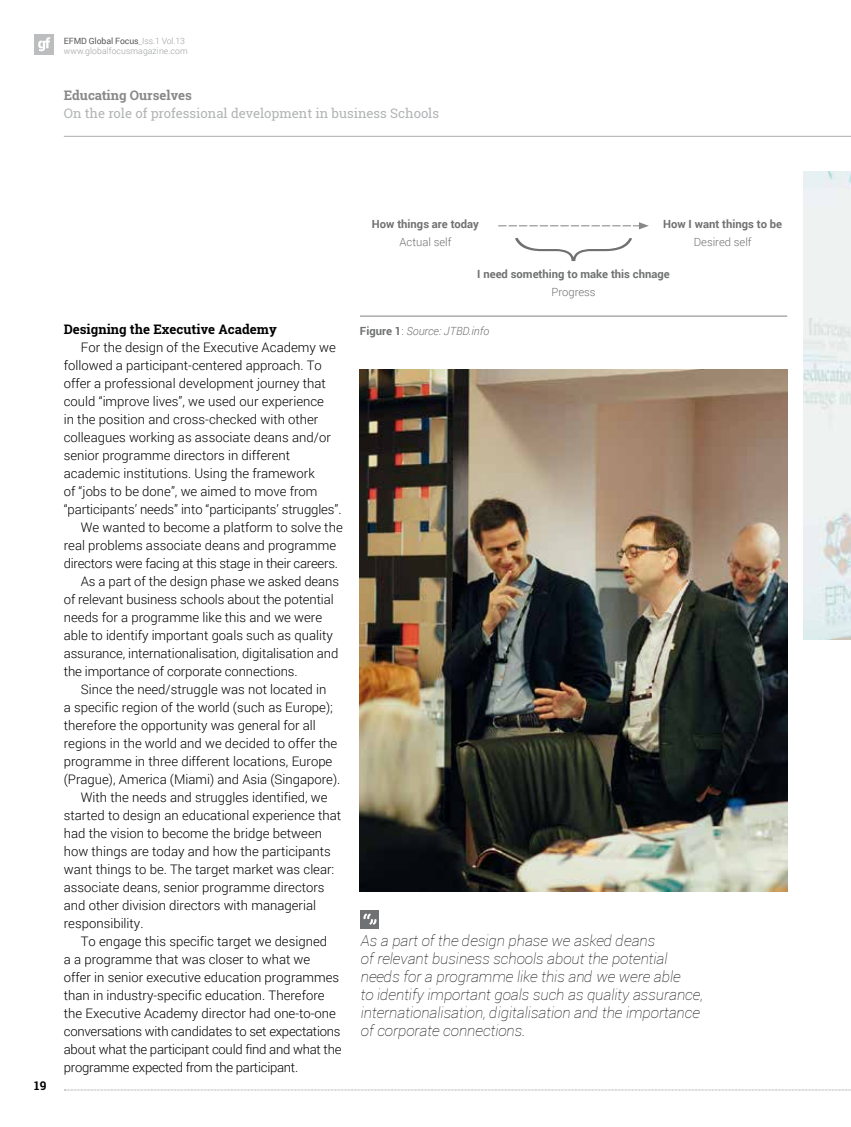
<style>
.page{position:relative;width:851px;height:1127px;background:#fff}
.page>*{position:absolute;margin:0;border:0;box-sizing:border-box;transform-origin:0 0}
.t1{font:italic 100 15px/18px "Roboto";color:#000}
.t2{font:300 13.2px "Roboto";color:#000}
.t3{font:300 13.2px "Roboto";letter-spacing:-.02em;color:#000}
.t4{font:13.2px "Roboto Slab";color:#b1b3b4}
.t5{font:700 13.2px "Roboto Slab";color:#000}
.t6{font:700 13.2px "Roboto Slab";color:#87888a}
.t7{font:700 12px "Roboto Slab";color:#000}
.t8{font:700 11.25px "Roboto";color:#707172}
.t9{font:300 11.25px "Roboto";color:#707172}
.t10{font:italic 300 11.25px "Roboto";color:#707172}
.t11{font:300 8.7px/10.1px "Roboto";letter-spacing:.01em;color:#9c9e9f}
.s1{font-weight:400;color:#58585a}
.s2{font-weight:700;font-style:normal}
.s3{font-style:normal}
</style>
<div class="page">
<svg style="left:64px;top:1089px;width:787px;height:1px"></svg>
<div style="left:34px;top:34px;width:20px;height:20px;background:#bbbdbe"></div>
<svg style="left:38px;top:37px;width:12px;height:14px"></svg>
<hr style="left:64px;top:136px;width:786px;height:1px;background:#b1b3b4">
<img style="left:360px;top:370px;width:427px;height:522px">
<img style="left:803px;top:172px;width:47px;height:468px">
<div style="left:361px;top:910px;width:18px;height:18px;background:#707172"></div>
<svg style="left:363px;top:913px;width:13px;height:11px"></svg>
<hr style="left:360px;top:316px;width:427px;height:1px;background:#87888a">
<svg style="left:498px;top:222px;width:150px;height:7px"></svg>
<svg style="left:515px;top:238px;width:117px;height:23px"></svg>
<p class="t11" style="left:64px;top:35px;width:125px"><span class="s1">EFMD Global Focus</span>_Iss.1 Vol.13 www.globalfocusmagazine.com</p>
<p class="t6" style="left:64px;top:86px;width:130px">Educating Ourselves</p>
<p class="t4" style="left:64px;top:104px;width:377px">On the role of professional development in business Schools</p>
<p class="t7" style="left:34px;top:1077px;width:14px">19</p>
<p class="t5" style="left:64px;top:320px;width:214px">Designing the Executive Academy</p>
<p class="t2" style="left:81px;top:338px;width:256px">For the design of the Executive Academy we</p>
<p class="t2" style="left:64px;top:356px;width:259px">followed a participant-centered approach. To</p>
<p class="t2" style="left:64px;top:374px;width:264px">offer a professional development journey that</p>
<p class="t2" style="left:64px;top:392px;width:262px">could “improve lives”, we used our experience</p>
<p class="t2" style="left:64px;top:410px;width:256px">in the position and cross-checked with other</p>
<p class="t2" style="left:64px;top:428px;width:268px">colleagues working as associate deans and/or</p>
<p class="t2" style="left:64px;top:446px;width:228px">senior programme directors in different</p>
<p class="t2" style="left:64px;top:464px;width:252px">academic institutions. Using the framework</p>
<p class="t2" style="left:64px;top:482px;width:255px">of “jobs to be done”, we aimed to move from</p>
<p class="t2" style="left:64px;top:500px;width:279px">“participants’ needs” into “participants’ struggles”.</p>
<p class="t2" style="left:81px;top:518px;width:263px">We wanted to become a platform to solve the</p>
<p class="t2" style="left:64px;top:536px;width:274px">real problems associate deans and programme</p>
<p class="t3" style="left:64px;top:554px;width:275px">directors were facing at this stage in their careers.</p>
<p class="t2" style="left:81px;top:572px;width:260px">As a part of the design phase we asked deans</p>
<p class="t2" style="left:64px;top:590px;width:271px">of relevant business schools about the potential</p>
<p class="t2" style="left:64px;top:608px;width:260px">needs for a programme like this and we were</p>
<p class="t2" style="left:64px;top:626px;width:270px">able to identify important goals such as quality</p>
<p class="t2" style="left:64px;top:644px;width:276px">assurance, internationalisation, digitalisation and</p>
<p class="t2" style="left:64px;top:662px;width:235px">the importance of corporate connections.</p>
<p class="t2" style="left:81px;top:680px;width:247px">Since the need/struggle was not located in</p>
<p class="t2" style="left:64px;top:698px;width:271px">a specific region of the world (such as Europe);</p>
<p class="t2" style="left:64px;top:716px;width:253px">therefore the opportunity was general for all</p>
<p class="t2" style="left:64px;top:734px;width:275px">regions in the world and we decided to offer the</p>
<p class="t2" style="left:64px;top:752px;width:270px">programme in three different locations, Europe</p>
<p class="t2" style="left:64px;top:770px;width:278px">(Prague), America (Miami) and Asia (Singapore).</p>
<p class="t2" style="left:81px;top:788px;width:248px">With the needs and struggles identified, we</p>
<p class="t2" style="left:64px;top:806px;width:279px">started to design an educational experience that</p>
<p class="t2" style="left:64px;top:824px;width:260px">had the vision to become the bridge between</p>
<p class="t2" style="left:64px;top:842px;width:268px">how things are today and how the participants</p>
<p class="t2" style="left:64px;top:860px;width:272px">want things to be. The target market was clear:</p>
<p class="t2" style="left:64px;top:878px;width:262px">associate deans, senior programme directors</p>
<p class="t2" style="left:64px;top:896px;width:254px">and other division directors with managerial</p>
<p class="t2" style="left:64px;top:914px;width:81px">responsibility.</p>
<p class="t2" style="left:81px;top:932px;width:248px">To engage this specific target we designed</p>
<p class="t2" style="left:64px;top:950px;width:248px">a a programme that was closer to what we</p>
<p class="t2" style="left:64px;top:968px;width:277px">offer in senior executive education programmes</p>
<p class="t2" style="left:64px;top:986px;width:262px">than in industry-specific education. Therefore</p>
<p class="t2" style="left:64px;top:1004px;width:273px">the Executive Academy director had one-to-one</p>
<p class="t3" style="left:64px;top:1022px;width:278px">conversations with candidates to set expectations</p>
<p class="t3" style="left:64px;top:1040px;width:279px">about what the participant could find and what the</p>
<p class="t3" style="left:64px;top:1058px;width:236px">programme expected from the participant.</p>
<p class="t8" style="left:372px;top:216px;width:109px">How things are today</p>
<p class="t8" style="left:663px;top:216px;width:120px">How I want things to be</p>
<p class="t8" style="left:477px;top:266px;width:194px">I need something to make this chnage</p>
<p class="t9" style="left:399px;top:234px;width:53px">Actual self</p>
<p class="t9" style="left:693px;top:234px;width:59px">Desired self</p>
<p class="t10" style="left:360px;top:323px;width:131px"><span class="s2">Figure 1</span><span class="s3">:</span> Source: JTBD.info</p>
<p class="t9" style="left:551px;top:284px;width:46px">Progress</p>
<p class="t1" style="left:361px;top:931px;width:344px">As a part of the design phase we asked deans<br>of relevant business schools about the potential needs for a programme like this and we were able<br>to identify important goals such as quality assurance, internationalisation, digitalisation and the importance of corporate connections.</p>
</div>
